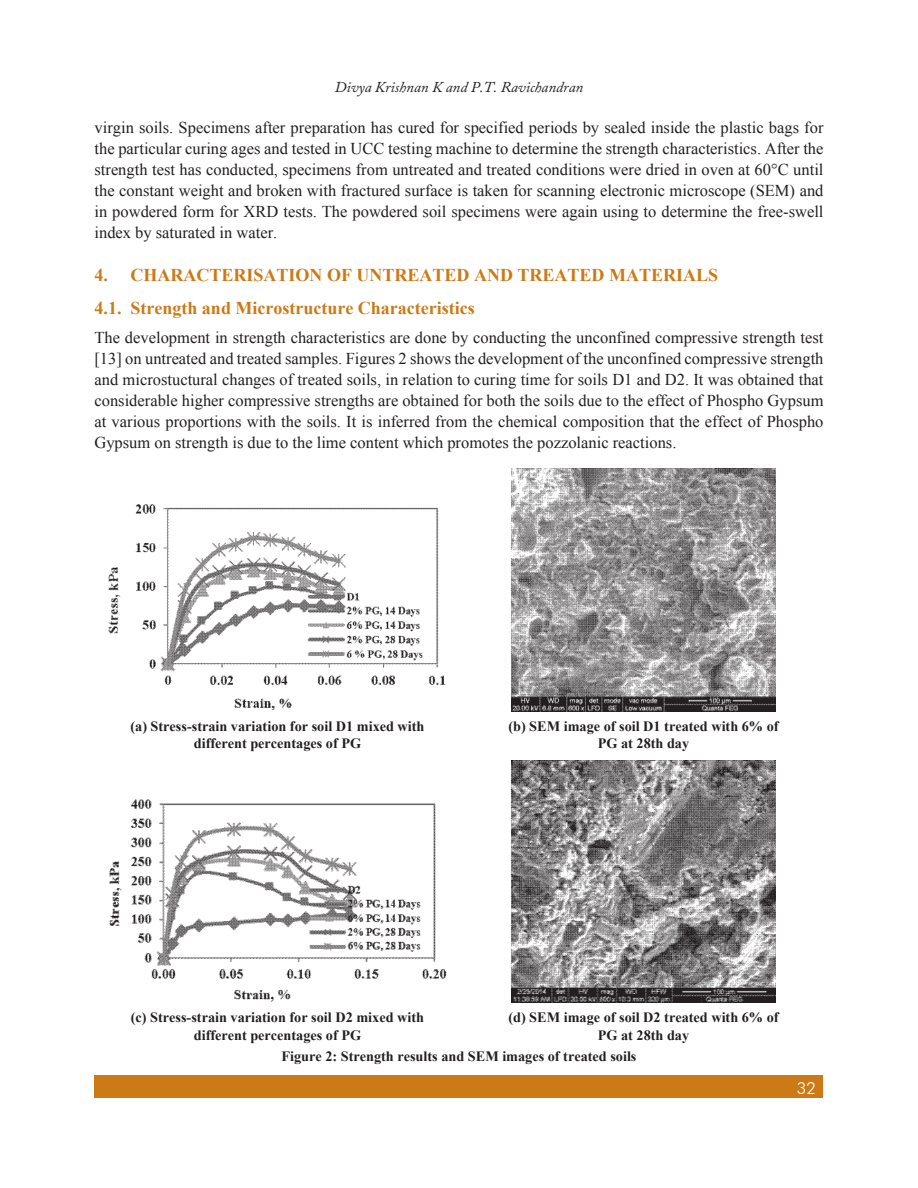
<style>
.page{position:relative;width:918px;height:1188px;background:#fff}
.page>*{position:absolute;margin:0;border:0;box-sizing:border-box;transform-origin:0 0}
.Subhead_2{font:700 18px "Times New Roman";color:#cb7a16}
.Body_text{font:16.5px/21px "Times New Roman";color:#231f20;text-align:justify}
.t1{font:300 16.5px "Futura BT";color:#fff}
.t2{font:italic 15px "Adobe Caslon Pro";color:#231f20}
.t3{font:700 14.25px "Times New Roman";color:#231f20}
</style>
<div class="page">
<div style="left:94px;top:1076px;width:730px;height:22px;background:#cb7a16"></div>
<img style="left:108px;top:504px;width:338px;height:207px">
<img style="left:512px;top:469px;width:263px;height:242px">
<img style="left:109px;top:799px;width:338px;height:203px">
<img style="left:512px;top:760px;width:263px;height:242px">
<p class="t2" style="left:335px;top:78px;width:250px">Divya Krishnan K and P.T. Ravichandran</p>
<p class="Body_text" style="left:94px;top:117px;width:731px">virgin soils. Specimens after preparation has cured for specified periods by sealed inside the plastic bags for the particular curing ages and tested in UCC testing machine to determine the strength characteristics. After the strength test has conducted, specimens from untreated and treated conditions were dried in oven at 60°C until the constant weight and broken with fractured surface is taken for scanning electronic microscope (SEM) and in powdered form for XRD tests. The powdered soil specimens were again using to determine the free-swell index by saturated in water.</p>
<p class="Subhead_2" style="left:94px;top:262px;width:625px">4. CHARACTERISATION OF UNTREATED AND TREATED MATERIALS</p>
<p class="Subhead_2" style="left:94px;top:296px;width:382px">4.1. Strength and Microstructure Characteristics</p>
<p class="Body_text" style="left:94px;top:327px;width:731px">The development in strength characteristics are done by conducting the unconfined compressive strength test [13] on untreated and treated samples. Figures 2 shows the development of the unconfined compressive strength and microstuctural changes of treated soils, in relation to curing time for soils D1 and D2. It was obtained that considerable higher compressive strengths are obtained for both the soils due to the effect of Phospho Gypsum at various proportions with the soils. It is inferred from the chemical composition that the effect of Phospho Gypsum on strength is due to the lime content which promotes the pozzolanic reactions.</p>
<p class="t3" style="left:130px;top:717px;width:296px">(a) Stress-strain variation for soil D1 mixed with</p>
<p class="t3" style="left:508px;top:717px;width:272px">(b) SEM image of soil D1 treated with 6% of</p>
<p class="t3" style="left:194px;top:734px;width:169px">different percentages of PG</p>
<p class="t3" style="left:598px;top:734px;width:93px">PG at 28th day</p>
<p class="t3" style="left:131px;top:1008px;width:295px">(c) Stress-strain variation for soil D2 mixed with</p>
<p class="t3" style="left:508px;top:1008px;width:272px">(d) SEM image of soil D2 treated with 6% of</p>
<p class="t3" style="left:194px;top:1025px;width:169px">different percentages of PG</p>
<p class="t3" style="left:598px;top:1025px;width:93px">PG at 28th day</p>
<p class="t3" style="left:281px;top:1047px;width:357px">Figure 2: Strength results and SEM images of treated soils</p>
<p class="t1" style="left:797px;top:1078px;width:21px">32</p>
</div>
